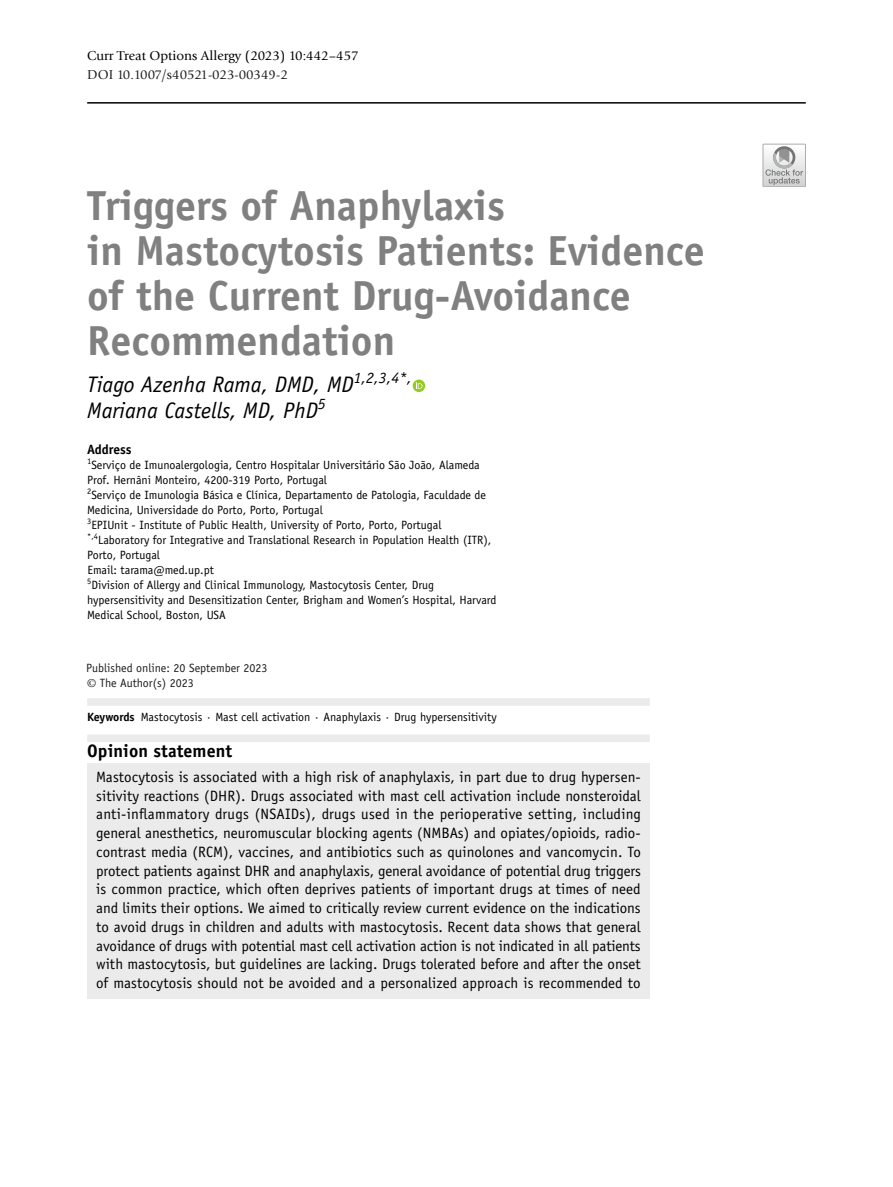
<style>
.page{position:relative;width:893px;height:1187px;background:#fff}
.page>*{position:absolute;margin:0;border:0;box-sizing:border-box;transform-origin:0 0}
.t1{font:700 42px/45px "Officina Sans";color:#808080}
.t2{font:italic 22.5px/25.5px "Officina Sans";color:#000}
.t3{font:700 18px "Officina Sans";letter-spacing:.005em;color:#000}
.t4{font:15px/18.8px "Officina Sans Book 2";letter-spacing:.01em;color:#000;text-align:justify}
.t5{font:13.5px "Giovanni";color:#000}
.t6{font:13.5px "Giovanni";color:#231f20}
.t7{font:700 13.5px "Officina Sans";color:#000}
.t8{font:12px/15px "Officina Sans Book 2";color:#000}
.t9{font:12px "Officina Sans";color:#1d1e1f}
.s1{font-family:"STIX Math"}
.s2{font-family:"Officina Sans";font-weight:700}
</style>
<div class="page">
<hr style="left:87px;top:102px;width:719px;height:2px;background:#000">
<div style="left:87px;top:698px;width:563px;height:7px;background:#ebebeb"></div>
<div style="left:87px;top:734px;width:563px;height:8px;background:#ebebeb"></div>
<div style="left:87px;top:762px;width:563px;height:236px;background:#ebebeb"></div>
<svg style="left:413px;top:379px;width:12px;height:13px"></svg>
<svg style="left:416px;top:382px;width:7px;height:6px"></svg>
<div style="left:763px;top:144px;width:43px;height:43px;border:1px solid #ababac"></div>
<svg style="left:763px;top:144px;width:42px;height:42px"></svg>
<p class="t5" style="left:87px;top:48px;width:273px">Curr Treat Options Allergy (2023) 10:442–457</p>
<p class="t6" style="left:87px;top:67px;width:202px">DOI 10.1007/s40521-023-00349-2</p>
<h1 class="t1" style="left:87px;top:183px;width:619px">Triggers of Anaphylaxis<br>in Mastocytosis Patients: Evidence of the Current Drug‑Avoidance<br>Recommendation</h1>
<h2 class="t2" style="left:87px;top:372px;width:326px">Tiago Azenha Rama, DMD, MD<sup>1,2,3,4*,<br></sup>Mariana Castells, MD, PhD<sup>5</sup></h2>
<p class="t7" style="left:87px;top:440px;width:46px">Address</p>
<p class="t8" style="left:87px;top:457px;width:411px"><sup>1</sup>Serviço de Imunoalergologia, Centro Hospitalar Universitário São João, Alameda Prof. Hernâni Monteiro, 4200‑319 Porto, Portugal<br><sup>2</sup>Serviço de Imunologia Básica e Clínica, Departamento de Patologia, Faculdade de Medicina, Universidade do Porto, Porto, Portugal<br><sup>3</sup>EPIUnit ‑ Institute of Public Health, University of Porto, Porto, Portugal <sup>*,4</sup>Laboratory for Integrative and Translational Research in Population Health (ITR), Porto, Portugal<br>Email: tarama@med.up.pt<br><sup>5</sup>Division of Allergy and Clinical Immunology, Mastocytosis Center, Drug hypersensitivity and Desensitization Center, Brigham and Women’s Hospital, Harvard Medical School, Boston, USA</p>
<p class="t9" style="left:86px;top:663px;width:183px">Published online: 20 September 2023</p>
<p class="t9" style="left:87px;top:678px;width:108px"><span class="s1">©</span> The Author(s) 2023</p>
<p class="t8" style="left:87px;top:709px;width:411px"><span class="s2">Keywords</span> Mastocytosis · Mast cell activation · Anaphylaxis · Drug hypersensitivity</p>
<p class="t3" style="left:87px;top:739px;width:147px">Opinion statement</p>
<p class="t4" style="left:96px;top:767px;width:546px">Mastocytosis is associated with a high risk of anaphylaxis, in part due to drug hypersen‑ sitivity reactions (DHR). Drugs associated with mast cell activation include nonsteroidal anti-inflammatory drugs (NSAIDs), drugs used in the perioperative setting, including general anesthetics, neuromuscular blocking agents (NMBAs) and opiates/opioids, radio‑ contrast media (RCM), vaccines, and antibiotics such as quinolones and vancomycin. To protect patients against DHR and anaphylaxis, general avoidance of potential drug triggers is common practice, which often deprives patients of important drugs at times of need and limits their options. We aimed to critically review current evidence on the indications to avoid drugs in children and adults with mastocytosis. Recent data shows that general avoidance of drugs with potential mast cell activation action is not indicated in all patients with mastocytosis, but guidelines are lacking. Drugs tolerated before and after the onset of mastocytosis should not be avoided and a personalized approach is recommended to</p>
</div>
